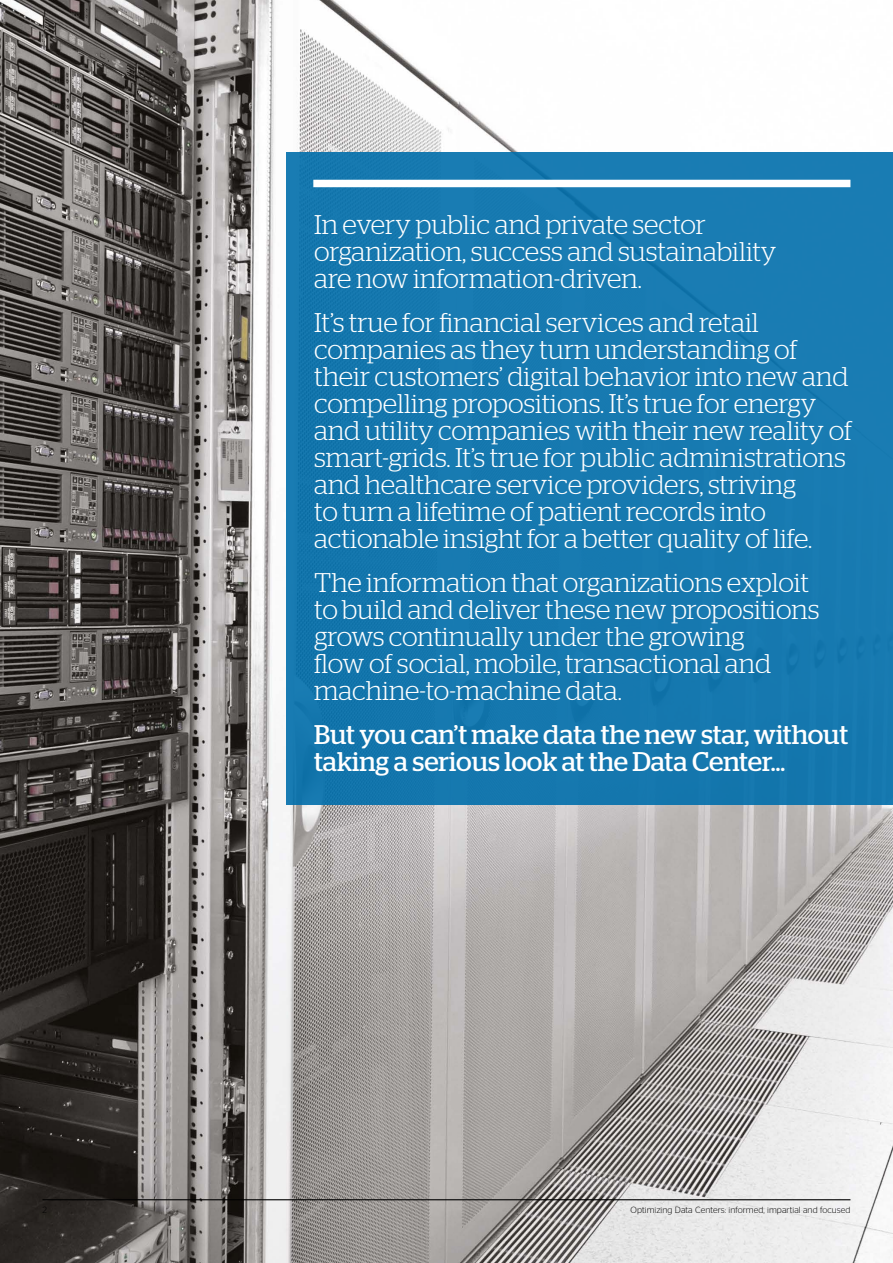
<style>
.page{position:relative;width:893px;height:1263px;background:#fff}
.page>*{position:absolute;margin:0;border:0;box-sizing:border-box;transform-origin:0 0}
.t1{font:300 27px/27px "Stag";color:#fff}
.t2{font:27px/27px "Stag";letter-spacing:-.005em;color:#fff}
.t3{font:300 9px "Stag Sans";letter-spacing:.01em;color:#000}
</style>
<div class="page">
<img style="left:0;top:0;width:893px;height:1263px">
<div style="left:286px;top:152px;width:607px;height:653px;background:#1779b0"></div>
<div style="left:313px;top:180px;width:537px;height:7px;background:#fff"></div>
<hr style="left:43px;top:1199px;width:807px;height:1px;background:#000">
<p class="t1" style="left:314px;top:210px;width:464px">In every public and private sector organization, success and sustainability are now information-driven.</p>
<p class="t1" style="left:314px;top:308px;width:539px">It’s true for financial services and retail companies as they turn understanding of their customers’ digital behavior into new and compelling propositions. It’s true for energy and utility companies with their new reality of smart-grids. It’s true for public administrations and healthcare service providers, striving<br>to turn a lifetime of patient records into actionable insight for a better quality of life.</p>
<p class="t1" style="left:314px;top:568px;width:507px">The information that organizations exploit to build and deliver these new propositions grows continually under the growing<br>flow of social, mobile, transactional and machine-to-machine data.</p>
<p class="t2" style="left:314px;top:720px;width:535px">But you can’t make data the new star, without taking a serious look at the Data Center…</p>
<p class="t3" style="left:630px;top:1205px;width:221px">Optimizing Data Centers: informed, impartial and focused</p>
</div>
